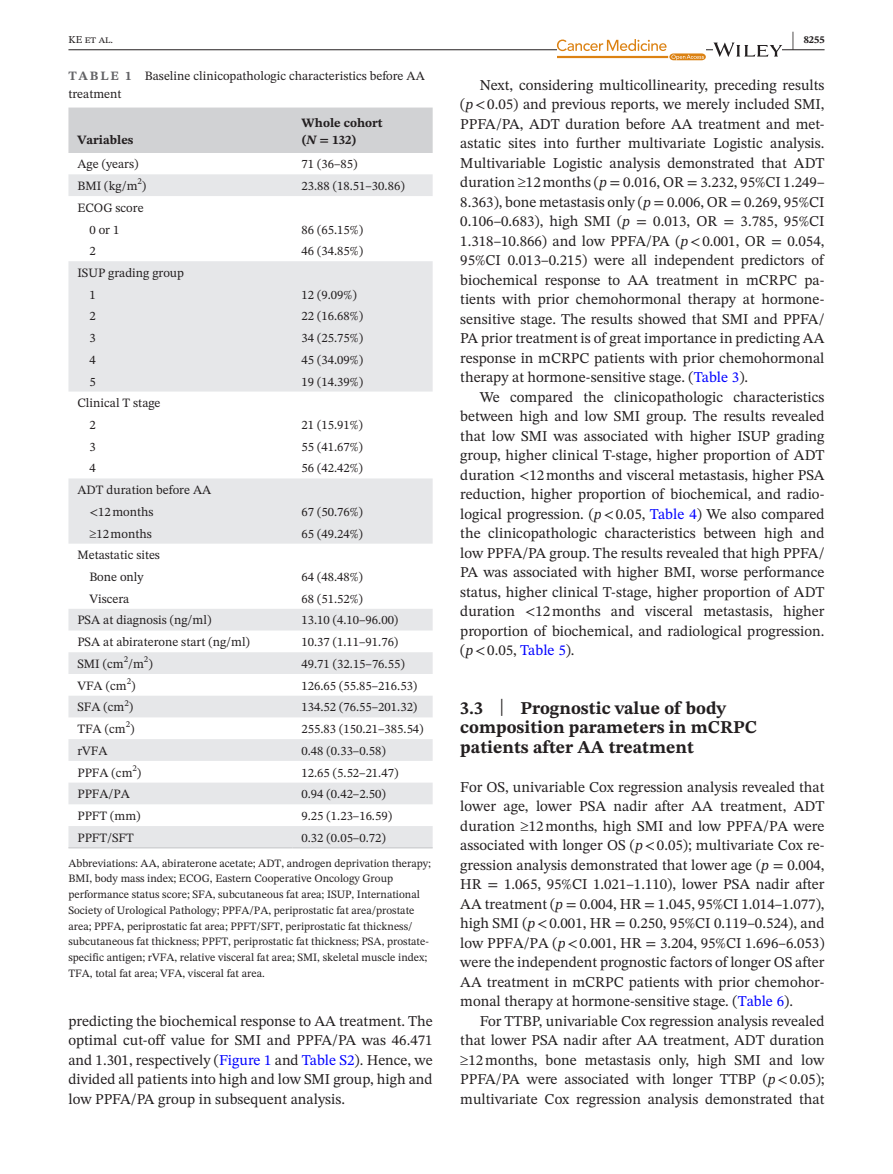
<style>
.page{position:relative;width:893px;height:1174px;background:#fff}
.page>*{position:absolute;margin:0;border:0;box-sizing:border-box;transform-origin:0 0}
.t1{font:700 21px "STIX Two Text";color:#231f20;scale:.42 1}
.t2{font:700 18px/19.5px "STIX Two Text";color:#231f20}
.t3{font:15px/19.5px "STIX Two Text";color:#231f20;text-align:justify}
.t4{font:12.75px/21.8px "STIX Two Text";color:#231f20}
.t5{font:700 12.75px/17.2px "STIX Two Text";color:#231f20}
.t6{font:11.25px/15.8px "STIX Two Text";color:#231f20}
.t7{font:10.5px "STIX Two Text";color:#231f20}
.t8{font:700 10.5px "STIX Two Text";color:#231f20}
.t9{font:8.85px "STIX Two Text";color:#231f20}
.s1{font-weight:700;color:#636366}
.s2{font-style:italic}
.s3{font-family:"STIX"}
.s4{color:#00f}
.s5{font-weight:400;font-size:23.7px}
</style>
<div class="page">
<hr style="left:68px;top:49px;width:756px;height:1px;background:#231f20">
<svg style="left:557px;top:39px;width:149px;height:21px"></svg>
<svg style="left:713px;top:43px;width:69px;height:14px"></svg>
<div style="left:68px;top:108px;width:365px;height:45px;background:#d1d2d4"></div>
<svg style="left:68px;top:174px;width:365px;height:673px;fill:#e7e8ea"></svg>
<hr style="left:68px;top:847px;width:224px;height:1px;background:#d1d2d4">
<hr style="left:292px;top:847px;width:141px;height:1px;background:#d1d2d4">
<h1 class="t1" style="left:792px;top:24px;width:8px">|</h1>
<p class="t7" style="left:68px;top:32px;width:46px">KE et al.</p>
<p class="t8" style="left:804px;top:32px;width:22px">8255</p>
<p class="t4" style="left:68px;top:66px;width:358px;line-height:18px"><span class="s1">TABLE 1</span> Baseline clinicopathologic characteristics before AA treatment</p>
<p class="t5" style="left:77px;top:131px;width:58px">Variables</p>
<p class="t5" style="left:301px;top:114px;width:83px">Whole cohort (<span class="s2">N</span> <span class="s3">=</span> 132)</p>
<p class="t4" style="left:77px;top:153px;width:63px">Age (years)</p>
<p class="t4" style="left:301px;top:153px;width:57px">71 (36–85)</p>
<p class="t4" style="left:77px;top:175px;width:70px">BMI (kg/m )</p>
<p class="t9" style="left:138px;top:175px;width:6px">2</p>
<p class="t4" style="left:301px;top:175px;width:105px">23.88 (18.51–30.86)</p>
<p class="t4" style="left:89px;top:197px;width:56px;text-indent:-12px">ECOG score<br>0 or 1</p>
<p class="t4" style="left:301px;top:218px;width:63px">86 (65.15%)</p>
<p class="t4" style="left:89px;top:240px;width:8px">2</p>
<p class="t4" style="left:301px;top:240px;width:63px">46 (34.85%)</p>
<p class="t4" style="left:89px;top:262px;width:96px;text-indent:-12px">ISUP grading group<br>1</p>
<p class="t4" style="left:301px;top:283px;width:57px">12 (9.09%)</p>
<p class="t4" style="left:89px;top:305px;width:8px">2</p>
<p class="t4" style="left:301px;top:305px;width:63px">22 (16.68%)</p>
<p class="t4" style="left:89px;top:327px;width:8px">3</p>
<p class="t4" style="left:301px;top:327px;width:63px">34 (25.75%)</p>
<p class="t4" style="left:89px;top:349px;width:8px">4</p>
<p class="t4" style="left:301px;top:349px;width:63px">45 (34.09%)</p>
<p class="t4" style="left:89px;top:370px;width:8px">5</p>
<p class="t4" style="left:301px;top:370px;width:63px">19 (14.39%)</p>
<p class="t4" style="left:89px;top:392px;width:73px;text-indent:-12px">Clinical T stage<br>2</p>
<p class="t4" style="left:301px;top:414px;width:63px">21 (15.91%)</p>
<p class="t4" style="left:89px;top:435px;width:8px">3</p>
<p class="t4" style="left:301px;top:435px;width:63px">55 (41.67%)</p>
<p class="t4" style="left:89px;top:457px;width:8px">4</p>
<p class="t4" style="left:301px;top:457px;width:63px">56 (42.42%)</p>
<p class="t4" style="left:89px;top:479px;width:123px;text-indent:-12px">ADT duration before AA <span class="s3">&lt;</span>12months</p>
<p class="t4" style="left:301px;top:501px;width:63px">67 (50.76%)</p>
<p class="t4" style="left:89px;top:522px;width:64px">≥12months</p>
<p class="t4" style="left:301px;top:522px;width:63px">65 (49.24%)</p>
<p class="t4" style="left:77px;top:544px;width:84px;text-align:center">Metastatic sites<br>Bone only</p>
<p class="t4" style="left:301px;top:566px;width:63px">64 (48.48%)</p>
<p class="t4" style="left:89px;top:587px;width:41px">Viscera</p>
<p class="t4" style="left:301px;top:587px;width:63px">68 (51.52%)</p>
<p class="t4" style="left:77px;top:609px;width:136px">PSA at diagnosis (ng/ml)</p>
<p class="t4" style="left:301px;top:609px;width:98px">13.10 (4.10–96.00)</p>
<p class="t4" style="left:77px;top:631px;width:174px">PSA at abiraterone start (ng/ml)</p>
<p class="t4" style="left:301px;top:631px;width:98px">10.37 (1.11–91.76)</p>
<p class="t4" style="left:77px;top:653px;width:77px">SMI (cm<sup>2</sup>/m<sup>2</sup>)</p>
<p class="t4" style="left:301px;top:653px;width:105px">49.71 (32.15–76.55)</p>
<p class="t4" style="left:77px;top:674px;width:60px">VFA (cm<sup>2</sup>)</p>
<p class="t4" style="left:301px;top:674px;width:117px">126.65 (55.85–216.53)</p>
<p class="t4" style="left:77px;top:696px;width:57px">SFA (cm<sup>2</sup>)</p>
<p class="t4" style="left:301px;top:696px;width:117px">134.52 (76.55–201.32)</p>
<p class="t4" style="left:77px;top:718px;width:59px">TFA (cm<sup>2</sup>)</p>
<p class="t4" style="left:301px;top:718px;width:124px">255.83 (150.21–385.54)</p>
<p class="t4" style="left:77px;top:739px;width:32px">rVFA</p>
<p class="t4" style="left:301px;top:739px;width:86px">0.48 (0.33–0.58)</p>
<p class="t4" style="left:77px;top:761px;width:65px">PPFA (cm<sup>2</sup>)</p>
<p class="t4" style="left:301px;top:761px;width:98px">12.65 (5.52–21.47)</p>
<p class="t4" style="left:77px;top:783px;width:54px">PPFA/PA</p>
<p class="t4" style="left:301px;top:783px;width:86px">0.94 (0.42–2.50)</p>
<p class="t4" style="left:77px;top:805px;width:65px">PPFT (mm)</p>
<p class="t4" style="left:301px;top:805px;width:92px">9.25 (1.23–16.59)</p>
<p class="t4" style="left:77px;top:826px;width:58px">PPFT/SFT</p>
<p class="t4" style="left:301px;top:826px;width:86px">0.32 (0.05–0.72)</p>
<p class="t6" style="left:68px;top:855px;width:364px">Abbreviations: AA, abiraterone acetate; ADT, androgen deprivation therapy; BMI, body mass index; ECOG, Eastern Cooperative Oncology Group performance status score; SFA, subcutaneous fat area; ISUP, International Society of Urological Pathology; PPFA/PA, periprostatic fat area/prostate area; PPFA, periprostatic fat area; PPFT/SFT, periprostatic fat thickness/ subcutaneous fat thickness; PPFT, periprostatic fat thickness; PSA, prostate&shy;specific antigen; rVFA, relative visceral fat area; SMI, skeletal muscle index; TFA, total fat area; VFA, visceral fat area.</p>
<p class="t3" style="left:68px;top:1011px;width:366px">predicting the biochemical response to AA treatment. The optimal cut-off value for SMI and PPFA/PA was 46.471 and 1.301, respectively (<span class="s4">Figure 1</span> and <span class="s4">Table S2</span>). Hence, we divided all patients into high and low SMI group, high and low PPFA/PA group in subsequent analysis.</p>
<p class="t3" style="left:460px;top:75px;width:366px;text-indent:20px">Next, considering multicollinearity, preceding results (<span class="s2">p</span><span class="s3">&lt;</span>0.05) and previous reports, we merely included SMI, PPFA/PA, ADT duration before AA treatment and met&shy;astatic sites into further multivariate Logistic analysis.<br>Multivariable Logistic analysis demonstrated that ADT duration ≥12months (<span class="s2">p</span> <span class="s3">=</span> 0.016, OR <span class="s3">=</span> 3.232, 95%CI 1.249– 8.363), bone metastasis only (<span class="s2">p</span> <span class="s3">=</span> 0.006, OR <span class="s3">=</span> 0.269, 95%CI 0.106–0.683), high SMI (<span class="s2">p</span> <span class="s3">=</span> 0.013, OR <span class="s3">=</span> 3.785, 95%CI 1.318–10.866) and low PPFA/PA (<span class="s2">p</span><span class="s3">&lt;</span>0.001, OR <span class="s3">=</span> 0.054, 95%CI 0.013–0.215) were all independent predictors of biochemical response to AA treatment in mCRPC pa&shy;tients with prior chemohormonal therapy at hormone&shy;sensitive stage. The results showed that SMI and PPFA/ PA prior treatment is of great importance in predicting AA response in mCRPC patients with prior chemohormonal therapy at hormone-sensitive stage. (<span class="s4">Table 3</span>).</p>
<p class="t3" style="left:460px;top:387px;width:366px;text-indent:20px">We compared the clinicopathologic characteristics between high and low SMI group. The results revealed that low SMI was associated with higher ISUP grading group, higher clinical T-stage, higher proportion of ADT duration <span class="s3">&lt;</span>12months and visceral metastasis, higher PSA reduction, higher proportion of biochemical, and radio&shy;logical progression. (<span class="s2">p</span><span class="s3">&lt;</span>0.05, <span class="s4">Table 4</span>) We also compared the clinicopathologic characteristics between high and low PPFA/PA group. The results revealed that high PPFA/ PA was associated with higher BMI, worse performance status, higher clinical T-stage, higher proportion of ADT duration <span class="s3">&lt;</span>12months and visceral metastasis, higher proportion of biochemical, and radiological progression. (<span class="s2">p</span><span class="s3">&lt;</span>0.05, <span class="s4">Table 5</span>).</p>
<p class="t2" style="left:460px;top:698px;width:298px">3.3 <span class="s5">|</span> Prognostic value of body composition parameters in mCRPC patients after AA treatment</p>
<p class="t3" style="left:460px;top:777px;width:366px">For OS, univariable Cox regression analysis revealed that lower age, lower PSA nadir after AA treatment, ADT duration ≥12months, high SMI and low PPFA/PA were associated with longer OS (<span class="s2">p</span><span class="s3">&lt;</span>0.05); multivariate Cox re&shy;gression analysis demonstrated that lower age (<span class="s2">p</span> <span class="s3">=</span> 0.004, HR <span class="s3">=</span> 1.065, 95%CI 1.021–1.110), lower PSA nadir after AA treatment (<span class="s2">p</span> <span class="s3">=</span> 0.004, HR <span class="s3">=</span> 1.045, 95%CI 1.014–1.077), high SMI (<span class="s2">p</span><span class="s3">&lt;</span>0.001, HR <span class="s3">=</span> 0.250, 95%CI 0.119–0.524), and low PPFA/PA (<span class="s2">p</span><span class="s3">&lt;</span>0.001, HR <span class="s3">=</span> 3.204, 95%CI 1.696–6.053) were the independent prognostic factors of longer OS after AA treatment in mCRPC patients with prior chemohor&shy;monal therapy at hormone-sensitive stage. (<span class="s4">Table 6</span>).</p>
<p class="t3" style="left:460px;top:1011px;width:366px;text-indent:20px">For TTBP, univariable Cox regression analysis revealed that lower PSA nadir after AA treatment, ADT duration ≥12months, bone metastasis only, high SMI and low PPFA/PA were associated with longer TTBP (<span class="s2">p</span><span class="s3">&lt;</span>0.05); multivariate Cox regression analysis demonstrated that</p>
</div>
